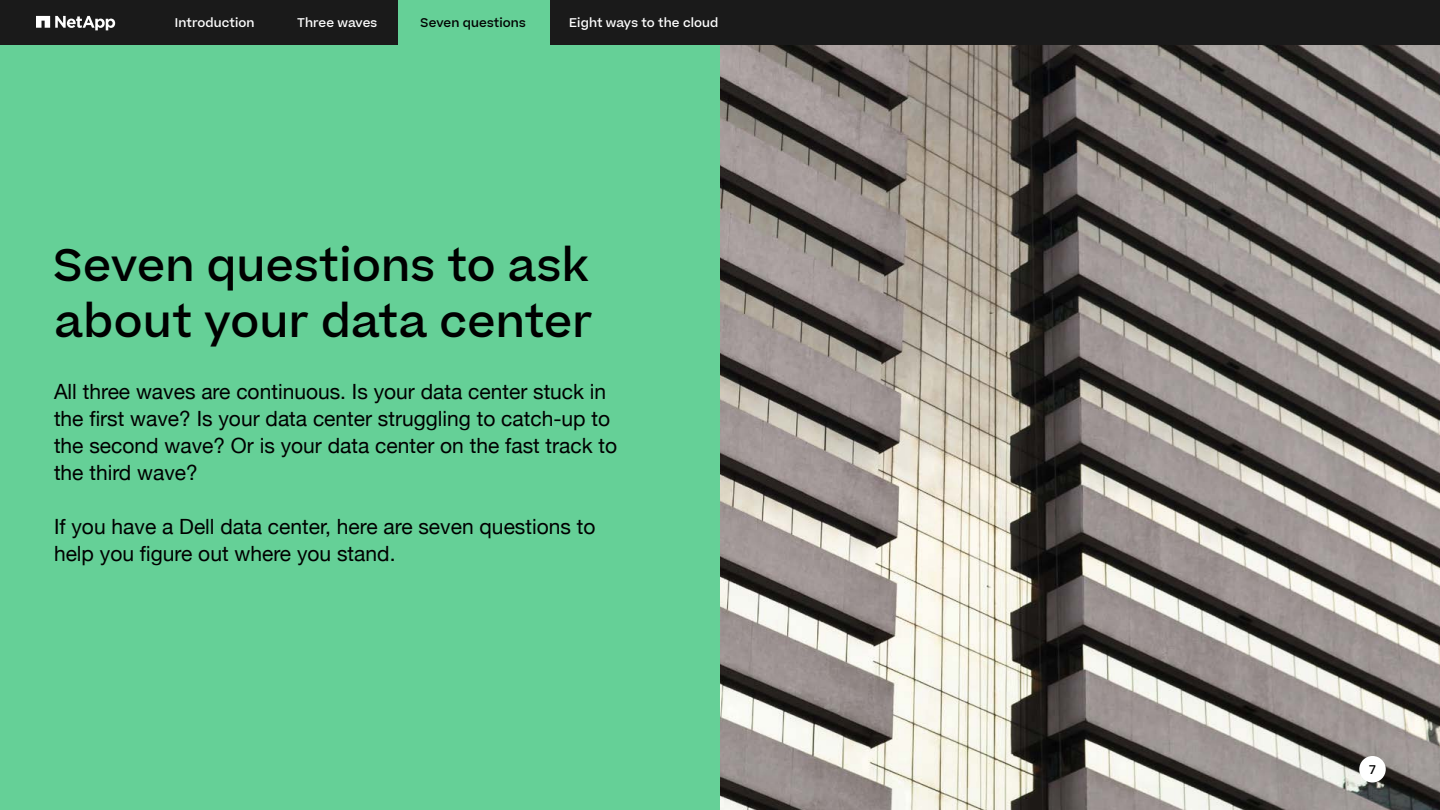
<style>
.page{position:relative;width:1440px;height:810px;background:#fff}
.page>*{position:absolute;margin:0;border:0;box-sizing:border-box;transform-origin:0 0}
.t1{font:500 43.5px/56.2px "Beatrice";letter-spacing:.01em;color:#000}
.t2{font:21px/27px "Helvetica Neue";color:#000}
.t3{font:500 12px "Beatrice";letter-spacing:.01em;color:#fff}
.t4{font:500 12px "Beatrice";letter-spacing:.01em;color:#000}
</style>
<div class="page">
<div style="left:0;top:0;width:1440px;height:45px;background:#1a1a1a"></div>
<div style="left:0;top:45px;width:720px;height:765px;background:#65d097"></div>
<img style="left:720px;top:45px;width:720px;height:765px">
<div style="left:1359px;top:756px;width:27px;height:27px;background:#fff;border-radius:50%"></div>
<svg style="left:36px;top:16px;width:79px;height:14px"></svg>
<div style="left:398px;top:0;width:152px;height:45px;background:#65d097"></div>
<p class="t3" style="left:175px;top:15px;width:81px">Introduction</p>
<p class="t3" style="left:297px;top:15px;width:82px">Three waves</p>
<p class="t4" style="left:421px;top:15px;width:107px">Seven questions</p>
<p class="t3" style="left:569px;top:15px;width:151px">Eight ways to the cloud</p>
<h1 class="t1" style="left:54px;top:237px;width:541px">Seven questions to ask about your data center</h1>
<p class="t2" style="left:54px;top:379px;width:565px">All three waves are continuous. Is your data center stuck in the first wave? Is your data center struggling to catch-up to the second wave? Or is your data center on the fast track to the third wave?</p>
<p class="t2" style="left:54px;top:514px;width:543px">If you have a Dell data center, here are seven questions to help you figure out where you stand.</p>
<p class="t4" style="left:1369px;top:762px;width:8px">7</p>
</div>
